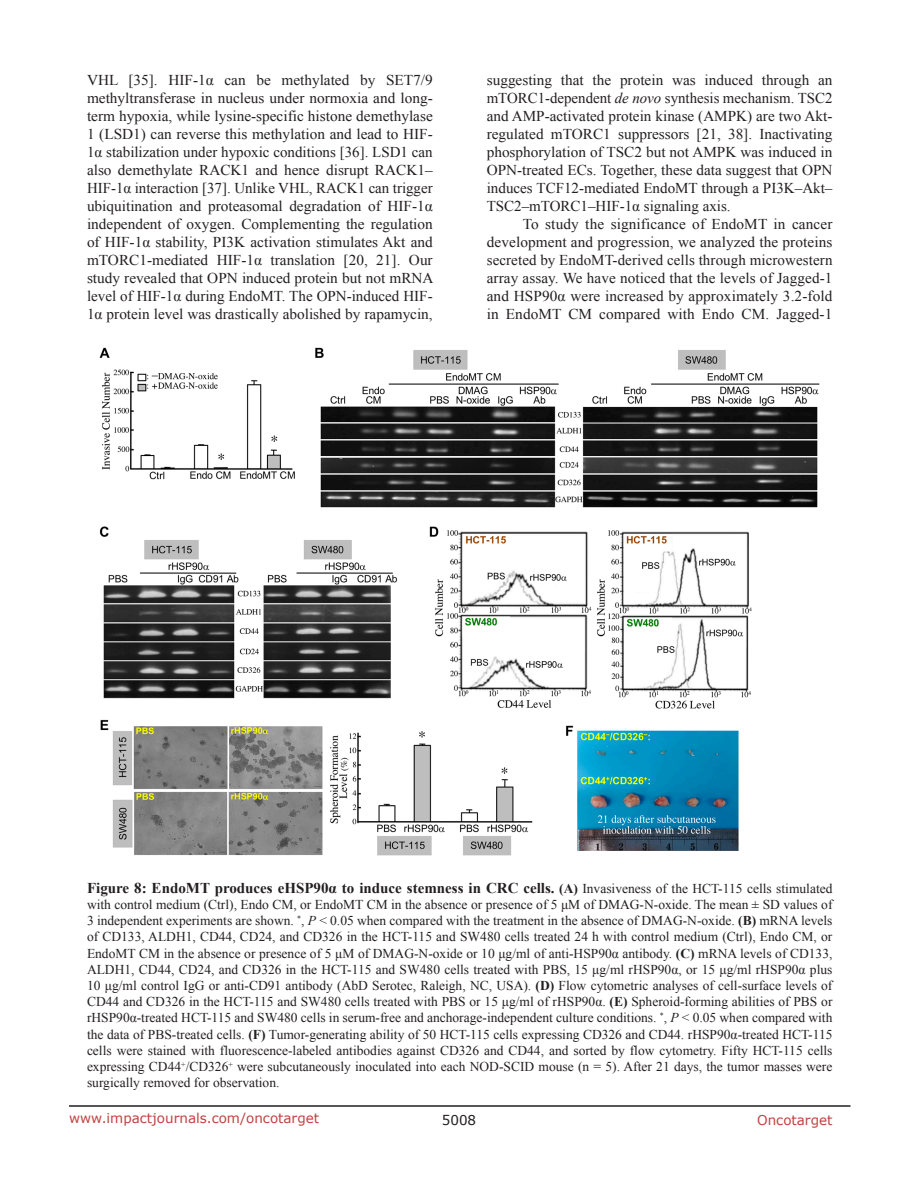
<style>
.page{position:relative;width:918px;height:1188px;background:#fff}
.page>*{position:absolute;margin:0;border:0;box-sizing:border-box;transform-origin:0 0}
.BodyText{font:15px/18px "Times New Roman";color:#231f20;text-align:justify}
.figuretext{font:700 15px "Times New Roman";color:#231f20}
.figuretext-2{font:13.5px/16.2px "Times New Roman";color:#231f20;text-align:justify}
.t1{font:13.5px "Verdana";color:#c24141}
.t2{font:13.5px "Verdana";color:#231f20}
.s1{font-style:italic}
.s2{font-size:13.5px}
.s3{font-weight:400;font-size:13.5px}
.s4{font-weight:700}
</style>
<div class="page">
<hr style="left:69px;top:1105px;width:781px;height:2px;background:#231f20">
<img style="left:100px;top:348px;width:720px;height:507px">
<p class="BodyText" style="left:87px;top:71px;width:348px">VHL [35]. HIF-1α can be methylated by SET7/9 methyltransferase in nucleus under normoxia and long&shy;term hypoxia, while lysine-specific histone demethylase 1 (LSD1) can reverse this methylation and lead to HIF-1α stabilization under hypoxic conditions [36]. LSD1 can also demethylate RACK1 and hence disrupt RACK1– HIF-1α interaction [37]. Unlike VHL, RACK1 can trigger ubiquitination and proteasomal degradation of HIF-1α independent of oxygen. Complementing the regulation of HIF-1α stability, PI3K activation stimulates Akt and mTORC1-mediated HIF-1α translation [20, 21]. Our study revealed that OPN induced protein but not mRNA level of HIF-1α during EndoMT. The OPN-induced HIF-1α protein level was drastically abolished by rapamycin,</p>
<p class="BodyText" style="left:487px;top:71px;width:347px">suggesting that the protein was induced through an mTORC1-dependent <span class="s1">de novo</span> synthesis mechanism. TSC2 and AMP-activated protein kinase (AMPK) are two Akt&shy;regulated mTORC1 suppressors [21, 38]. Inactivating phosphorylation of TSC2 but not AMPK was induced in OPN-treated ECs. Together, these data suggest that OPN induces TCF12-mediated EndoMT through a PI3K–Akt– TSC2–mTORC1–HIF-1α signaling axis.</p>
<p class="BodyText" style="left:487px;top:215px;width:347px;text-indent:36px">To study the significance of EndoMT in cancer development and progression, we analyzed the proteins secreted by EndoMT-derived cells through microwestern array assay. We have noticed that the levels of Jagged-1 and HSP90α were increased by approximately 3.2-fold in EndoMT CM compared with Endo CM. Jagged-1</p>
<p class="figuretext" style="left:87px;top:877px;width:747px">Figure 8: EndoMT produces eHSP90α to induce stemness in CRC cells. <span class="s2">(A)</span> <span class="s3">Invasiveness of the HCT-115 cells stimulated</span></p>
<p class="figuretext-2" style="left:87px;top:896px;width:747px">with control medium (Ctrl), Endo CM, or EndoMT CM in the absence or presence of 5 μM of DMAG-N-oxide. The mean ± SD values of 3 independent experiments are shown. <sup>*</sup>, <span class="s1">P</span> &lt; 0.05 when compared with the treatment in the absence of DMAG-N-oxide. <span class="s4">(B)</span> mRNA levels of CD133, ALDH1, CD44, CD24, and CD326 in the HCT-115 and SW480 cells treated 24 h with control medium (Ctrl), Endo CM, or EndoMT CM in the absence or presence of 5 μM of DMAG-N-oxide or 10 μg/ml of anti-HSP90α antibody. <span class="s4">(C)</span> mRNA levels of CD133, ALDH1, CD44, CD24, and CD326 in the HCT-115 and SW480 cells treated with PBS, 15 μg/ml rHSP90α, or 15 μg/ml rHSP90α plus 10 μg/ml control IgG or anti-CD91 antibody (AbD Serotec, Raleigh, NC, USA). <span class="s4">(D)</span> Flow cytometric analyses of cell-surface levels of CD44 and CD326 in the HCT-115 and SW480 cells treated with PBS or 15 μg/ml of rHSP90α. <span class="s4">(E)</span> Spheroid-forming abilities of PBS or rHSP90α-treated HCT-115 and SW480 cells in serum-free and anchorage-independent culture conditions. <sup>*</sup>, <span class="s1">P</span> &lt; 0.05 when compared with the data of PBS-treated cells. <span class="s4">(F)</span> Tumor-generating ability of 50 HCT-115 cells expressing CD326 and CD44. rHSP90α-treated HCT-115 cells were stained with fluorescence-labeled antibodies against CD326 and CD44, and sorted by flow cytometry. Fifty HCT-115 cells expressing CD44<sup>+</sup>/CD326<sup>+</sup> were subcutaneously inoculated into each NOD-SCID mouse (n = 5). After 21 days, the tumor masses were surgically removed for observation.</p>
<p class="t1" style="left:69px;top:1109px;width:252px">www.impactjournals.com/oncotarget</p>
<p class="t2" style="left:442px;top:1111px;width:36px">5008</p>
<p class="t1" style="left:757px;top:1111px;width:77px">Oncotarget</p>
</div>
